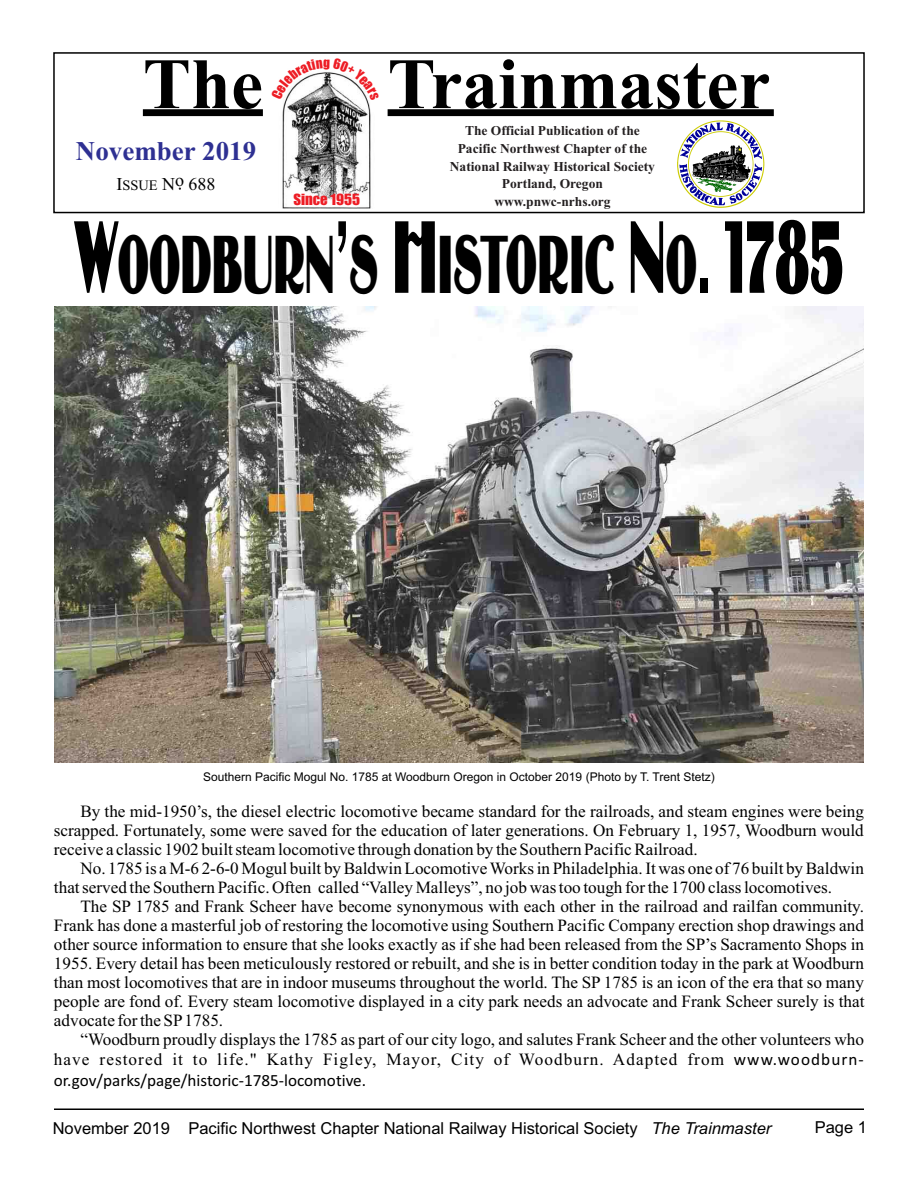
<style>
.page{position:relative;width:918px;height:1188px;background:#fff}
.page>*{position:absolute;margin:0;border:0;box-sizing:border-box;transform-origin:0 0}
.t1{font:85.8px "Birmingham";color:#000;scale:.53 1}
.t2{font:700 72px "Times New Roman";color:#000}
.t3{font:700 27px "Times New Roman";color:#2e3092}
.t4{font:18px "Times New Roman";color:#000}
.t5{font:17.1px/19px "Times New Roman";color:#000;text-align:justify}
.t6{font:17.1px "Calibri";color:#000}
.t7{font:16.5px "Arial";color:#000}
.t8{font:14.25px "Impact";color:#ed1c24;scale:1.04 1}
.t9{font:700 13.5px/17.9px "Times New Roman";color:#231f20;text-align:center}
.t10{font:12px "Arial";color:#000}
.s1{font-size:14.4px}
.s2{font-size:107.25px}
.s3{font-family:"Calibri"}
.s4{font-style:italic}
</style>
<div class="page">
<hr style="left:54px;top:1109px;width:810px;height:1px;background:#000">
<div style="left:53px;top:52px;width:812px;height:161px;border:2px solid #000"></div>
<div style="left:143px;top:109px;width:120px;height:7px;background:#000"></div>
<div style="left:388px;top:109px;width:386px;height:7px;background:#000"></div>
<div style="left:149px;top:62px;width:625px;height:51px;background:#fff"></div>
<img style="left:677px;top:121px;width:87px;height:87px">
<img style="left:282px;top:100px;width:89px;height:109px">
<img style="left:54px;top:307px;width:810px;height:455px">
<svg style="left:285px;top:72px;width:83px;height:28px"></svg>
<h2 class="t2" style="left:143px;top:34px;width:122px">The</h2>
<h2 class="t2" style="left:388px;top:34px;width:384px">Trainmaster</h2>
<h3 class="t3" style="left:76px;top:132px;width:182px">November 2019</h3>
<p class="t9" style="left:450px;top:121px;width:207px">The Official Publication of the<br>Pacific Northwest Chapter of the<br>National Railway Historical Society<br>Portland, Oregon www.pnwc-nrhs.org</p>
<p class="t4" style="left:116px;top:171px;width:101px">I<span class="s1">SSUE</span> N 688</p>
<p class="t4" style="left:175px;top:168px;width:10px">o</p>
<p class="t8" style="left:293px;top:189px;width:66px">SINCE 1955</p>
<h1 class="t1" style="left:75px;top:217px;width:1452px"><span class="s2">W</span>OODBURN<span class="s2">’</span>S <span class="s2">H</span>ISTORIC <span class="s2">N</span>O<span class="s2">. 1785</span></h1>
<p class="t10" style="left:203px;top:769px;width:513px">Southern Pacific Mogul No. 1785 at Woodburn Oregon in October 2019 (Photo by T. Trent Stetz)</p>
<p class="t5" style="left:54px;top:802px;width:812px;text-indent:26px">By the mid-1950’s, the diesel electric locomotive became standard for the railroads, and steam engines were being scrapped. Fortunately, some were saved for the education of later generations. On February 1, 1957, Woodburn would receive a classic 1902 built steam locomotive through donation by the Southern Pacific Railroad.</p>
<p class="t5" style="left:54px;top:859px;width:812px;text-indent:26px">No. 1785 is a M-6 2-6-0 Mogul built by Baldwin Locomotive Works in Philadelphia. It was one of 76 built by Baldwin that served the Southern Pacific. Often called “Valley Malleys”, no job was too tough for the 1700 class locomotives.</p>
<p class="t5" style="left:54px;top:897px;width:812px;text-indent:26px">The SP 1785 and Frank Scheer have become synonymous with each other in the railroad and railfan community.<br>Frank has done a masterful job of restoring the locomotive using Southern Pacific Company erection shop drawings and other source information to ensure that she looks exactly as if she had been released from the SP’s Sacramento Shops in 1955. Every detail has been meticulously restored or rebuilt, and she is in better condition today in the park at Woodburn than most locomotives that are in indoor museums throughout the world. The SP 1785 is an icon of the era that so many people are fond of. Every steam locomotive displayed in a city park needs an advocate and Frank Scheer surely is that advocate for the SP 1785.</p>
<p class="t5" style="left:54px;top:1029px;width:811px;line-height:20.1px;text-align:right">“Woodburn proudly displays the 1785 as part of our city logo, and salutes Frank Scheer and the other volunteers who have restored it to life." Kathy Figley, Mayor, City of Woodburn. Adapted from <span class="s3">www.woodburn-</span></p>
<p class="t6" style="left:54px;top:1070px;width:314px">or.gov/parks/page/historic-1785-locomotive.</p>
<p class="t7" style="left:53px;top:1117px;width:720px">November 2019 Pacific Northwest Chapter National Railway Historical Society <span class="s4">The Trainmaster</span></p>
<p class="t7" style="left:815px;top:1116px;width:54px">Page 1</p>
</div>
